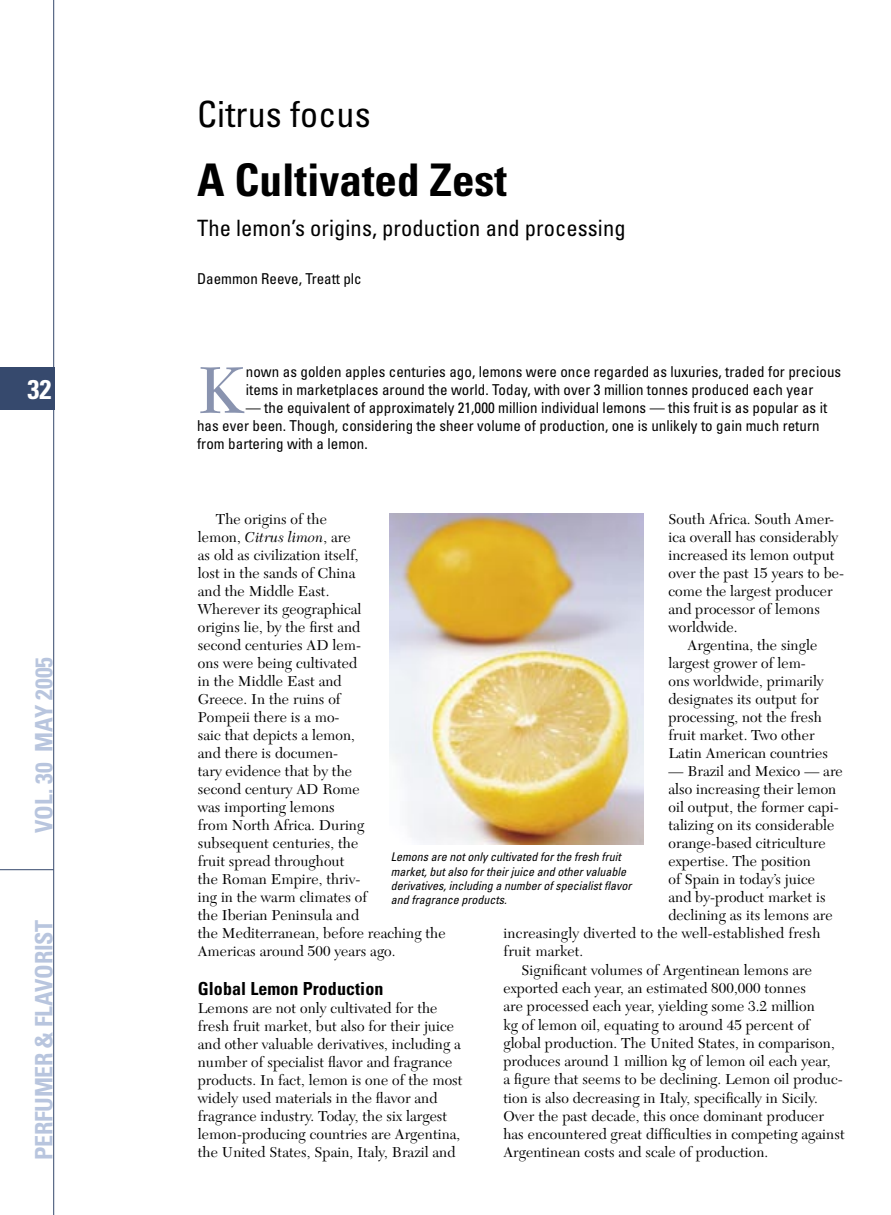
<style>
.page{position:relative;width:891px;height:1215px;background:#fff}
.page>*{position:absolute;margin:0;border:0;box-sizing:border-box;transform-origin:0 0}
.Opening_Paragraph__Drop_Caps{font:68.7px "New Caledonia";color:#8993af}
.Headline__Title{font:700 condensed 45px "Univers";color:#000}
.Headline__Tag{font:condensed 36px "Univers";letter-spacing:.005em;color:#000}
.t1{font:700 condensed 27px "Univers";color:#fff}
.t2{font:700 condensed 24px "Univers";letter-spacing:-.01em;color:#b8c5de}
.Deck{font:condensed 22.5px "Univers";letter-spacing:.005em;color:#000}
.Body_text_Subhead{font:700 condensed 18px "Univers";letter-spacing:.005em;color:#000}
.Body_text__no_indent{font:15px/18px "New Caledonia";letter-spacing:.005em;color:#000}
.Opening_Paragraph__Drop_Caps-2{font:condensed 15px/18px "Univers";letter-spacing:.005em;color:#000}
.Author{font:condensed 15px "Univers";color:#000}
.t3{font:italic condensed 12px/14.4px "Univers";color:#000}
.s1{font-style:italic}
</style>
<div class="page">
<hr style="left:53px;top:0;width:1px;height:1215px;background:#36496d">
<hr style="left:0;top:869px;width:54px;height:1px;background:#36496d">
<div style="left:0;top:367px;width:54px;height:42px;background:#36496d"></div>
<img style="left:390px;top:514px;width:254px;height:331px">
<p class="t1" style="left:27px;top:373px;width:25px">32</p>
<p class="t2" style="left:29px;top:833px;width:177px;rotate:-90deg">VOL. 30 MAY 2005</p>
<p class="t2" style="left:29px;top:1160px;width:242px;rotate:-90deg">PERFUMER &amp; FLAVORIST</p>
<p class="Headline__Tag" style="left:197px;top:91px;width:175px">Citrus focus</p>
<p class="Headline__Title" style="left:197px;top:152px;width:312px">A Cultivated Zest</p>
<p class="Deck" style="left:197px;top:214px;width:430px">The lemon’s origins, production and processing</p>
<p class="Author" style="left:197px;top:269px;width:166px">Daemmon Reeve, Treatt plc</p>
<p class="Opening_Paragraph__Drop_Caps" style="left:197px;top:350px;width:50px">K</p>
<p class="Opening_Paragraph__Drop_Caps-2" style="left:246px;top:362px;width:597px">nown as golden apples centuries ago, lemons were once regarded as luxuries, traded for precious items in marketplaces around the world. Today, with over 3 million tonnes produced each year</p>
<p class="Opening_Paragraph__Drop_Caps-2" style="left:197px;top:398px;width:632px;text-indent:49px">— the equivalent of approximately 21,000 million individual lemons — this fruit is as popular as it has ever been. Though, considering the sheer volume of production, one is unlikely to gain much return from bartering with a lemon.</p>
<p class="Body_text__no_indent" style="left:198px;top:511px;width:249px;text-indent:18px">The origins of the<br>lemon, <span class="s1">Citrus limon</span>, are<br>as old as civilization itself,<br>lost in the sands of China<br>and the Middle East.<br>Wherever its geographical<br>origins lie, by the first and<br>second centuries AD lem-<br>ons were being cultivated<br>in the Middle East and<br>Greece. In the ruins of<br>Pompeii there is a mo-<br>saic that depicts a lemon,<br>and there is documen-<br>tary evidence that by the<br>second century AD Rome<br>was importing lemons<br>from North Africa. During<br>subsequent centuries, the<br>fruit spread throughout<br>the Roman Empire, thriv-<br>ing in the warm climates of<br>the Iberian Peninsula and<br>the Mediterranean, before reaching the<br>Americas around 500 years ago.</p>
<p class="Body_text_Subhead" style="left:198px;top:978px;width:187px">Global Lemon Production</p>
<p class="Body_text__no_indent" style="left:198px;top:1000px;width:266px">Lemons are not only cultivated for the fresh fruit market, but also for their juice and other valuable derivatives, including a number of specialist flavor and fragrance products. In fact, lemon is one of the most widely used materials in the flavor and fragrance industry. Today, the six largest lemon-producing countries are Argentina, the United States, Spain, Italy, Brazil and</p>
<p class="Body_text__no_indent" style="left:668px;top:511px;width:177px">South Africa. South Amer&shy;ica overall has considerably increased its lemon output over the past 15 years to be&shy;come the largest producer and processor of lemons worldwide.</p>
<p class="Body_text__no_indent" style="left:668px;top:637px;width:161px;text-indent:19px">Argentina, the single largest grower of lem&shy;ons worldwide, primarily designates its output for processing, not the fresh fruit market. Two other<br>Latin American countries</p>
<p class="Body_text__no_indent" style="left:668px;top:763px;width:176px">— Brazil and Mexico — are</p>
<p class="Body_text__no_indent" style="left:668px;top:781px;width:169px">also increasing their lemon</p>
<p class="Body_text__no_indent" style="left:668px;top:799px;width:172px">oil output, the former capi-</p>
<p class="Body_text__no_indent" style="left:668px;top:817px;width:167px">talizing on its considerable</p>
<p class="Body_text__no_indent" style="left:668px;top:835px;width:159px">orange-based citriculture</p>
<p class="Body_text__no_indent" style="left:668px;top:853px;width:144px">expertise. The position</p>
<p class="Body_text__no_indent" style="left:668px;top:871px;width:148px">of Spain in today’s juice</p>
<p class="Body_text__no_indent" style="left:668px;top:889px;width:159px">and by-product market is</p>
<p class="Body_text__no_indent" style="left:668px;top:907px;width:166px">declining as its lemons are</p>
<p class="Body_text__no_indent" style="left:503px;top:925px;width:319px">increasingly diverted to the well-established fresh</p>
<p class="Body_text__no_indent" style="left:503px;top:943px;width:81px">fruit market.</p>
<p class="Body_text__no_indent" style="left:503px;top:961px;width:343px;text-indent:18px">Significant volumes of Argentinean lemons are exported each year, an estimated 800,000 tonnes<br>are processed each year, yielding some 3.2 million<br>kg of lemon oil, equating to around 45 percent of global production. The United States, in comparison, produces around 1 million kg of lemon oil each year,<br>a figure that seems to be declining. Lemon oil produc&shy;tion is also decreasing in Italy, specifically in Sicily.<br>Over the past decade, this once dominant producer has encountered great difficulties in competing against Argentinean costs and scale of production.</p>
<p class="t3" style="left:391px;top:849px;width:242px">Lemons are not only cultivated for the fresh fruit market, but also for their juice and other valuable derivatives, including a number of specialist flavor and fragrance products.</p>
</div>
